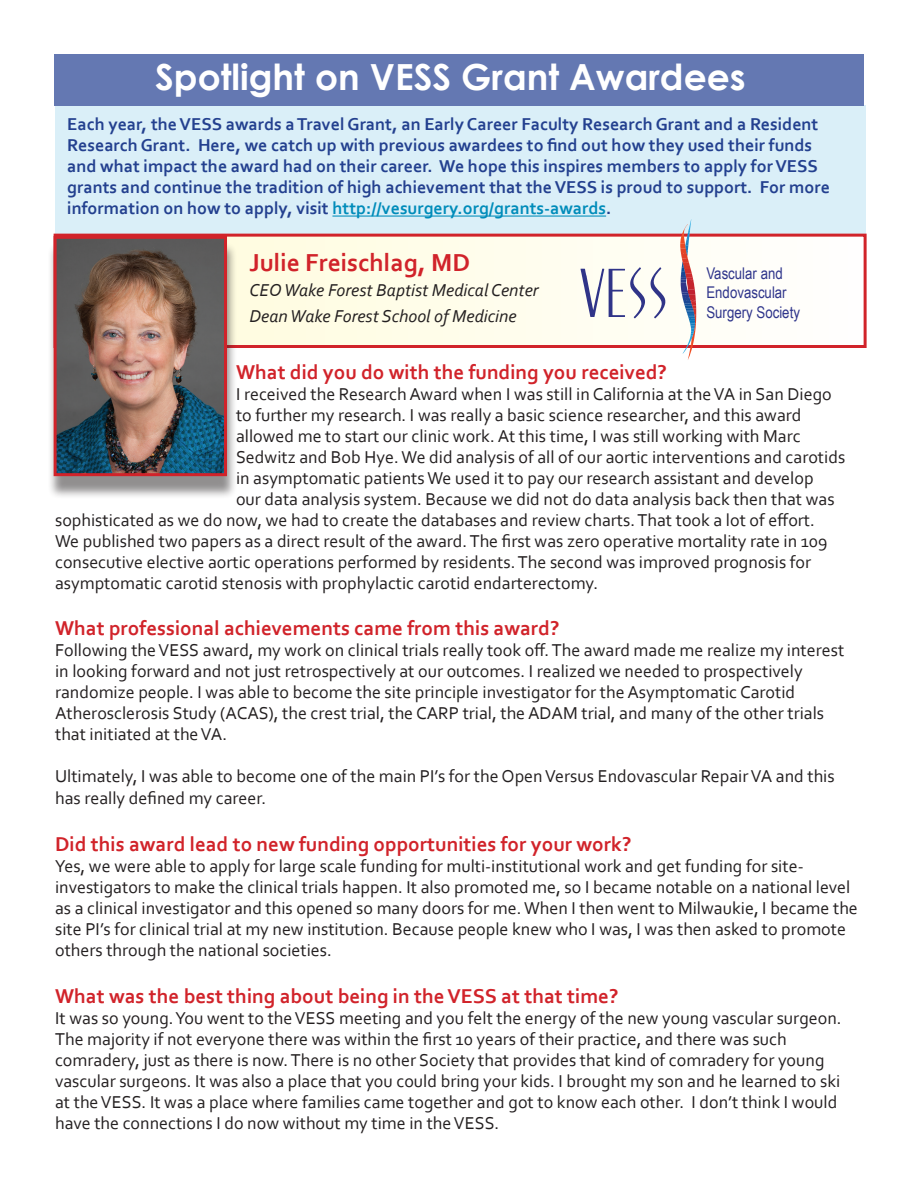
<style>
.page{position:relative;width:918px;height:1188px;background:#fff}
.page>*{position:absolute;margin:0;border:0;box-sizing:border-box;transform-origin:0 0}
.t1{font:700 36px "Century Gothic";color:#fff}
.t2{font:700 25.8px "Corbel";color:#d1232a}
.t3{font:700 21px "Corbel";color:#d1232a}
.t4{font:18px/21px "Corbel";color:#231f20}
.t5{font:700 18px/21px "Corbel";color:#23408f}
.t6{font:italic 18px/25.8px "Corbel";color:#231f20}
.t7{font:16.2px/19.4px "Arial Narrow";color:#2f358b}
.s1{color:#008cba}
</style>
<div class="page">
<div style="left:55px;top:106px;width:810px;height:129px;background:#daeff8"></div>
<svg style="left:227px;top:238px;width:433px;height:106px"></svg>
<div style="left:54px;top:234px;width:813px;height:114px;border:3px solid #d1232a"></div>
<div style="left:54px;top:54px;width:810px;height:52px;background:#6478b2"></div>
<div style="left:48px;top:242px;width:189px;height:257px;background:#231f20;opacity:.5"></div>
<img style="left:58px;top:240px;width:165px;height:232px">
<div style="left:54px;top:236px;width:173px;height:240px;border:3px solid #d1232a"></div>
<hr style="left:332px;top:216px;width:274px;height:1px;background:#008cba">
<svg style="left:580px;top:267px;width:86px;height:52px"></svg>
<svg style="left:680px;top:219px;width:17px;height:141px"></svg>
<h1 class="t1" style="left:155px;top:54px;width:592px">Spotlight on VESS Grant Awardees</h1>
<p class="t5" style="left:67px;top:113px;width:764px">Each year, the VESS awards a Travel Grant, an Early Career Faculty Research Grant and a Resident Research Grant. Here, we catch up with previous awardees to find out how they used their funds and what impact the award had on their career. We hope this inspires members to apply for VESS grants and continue the tradition of high achievement that the VESS is proud to support. For more information on how to apply, visit <span class="s1">http://vesurgery.org/grants-awards</span>.</p>
<h2 class="t2" style="left:249px;top:246px;width:222px">Julie Freischlag, MD</h2>
<p class="t6" style="left:249px;top:277px;width:291px">CEO Wake Forest Baptist Medical Center<br>Dean Wake Forest School of Medicine</p>
<p class="t3" style="left:236px;top:359px;width:432px">What did you do with the funding you received?</p>
<p class="t4" style="left:236px;top:383px;width:597px">I received the Research Award when I was still in California at the VA in San Diego</p>
<p class="t4" style="left:236px;top:404px;width:567px">to further my research. I was really a basic science researcher, and this award</p>
<p class="t4" style="left:236px;top:425px;width:566px">allowed me to start our clinic work. At this time, I was still working with Marc</p>
<p class="t4" style="left:236px;top:446px;width:611px">Sedwitz and Bob Hye. We did analysis of all of our aortic interventions and carotids</p>
<p class="t4" style="left:236px;top:467px;width:579px">in asymptomatic patients We used it to pay our research assistant and develop</p>
<p class="t4" style="left:236px;top:488px;width:600px">our data analysis system. Because we did not do data analysis back then that was</p>
<p class="t4" style="left:55px;top:509px;width:761px">sophisticated as we do now, we had to create the databases and review charts. That took a lot of effort.</p>
<p class="t4" style="left:55px;top:530px;width:774px">We published two papers as a direct result of the award. The first was zero operative mortality rate in 109</p>
<p class="t4" style="left:55px;top:551px;width:758px">consecutive elective aortic operations performed by residents. The second was improved prognosis for</p>
<p class="t4" style="left:55px;top:572px;width:545px">asymptomatic carotid stenosis with prophylactic carotid endarterectomy.</p>
<p class="t3" style="left:55px;top:615px;width:506px">What professional achievements came from this award?</p>
<p class="t4" style="left:55px;top:639px;width:791px">Following the VESS award, my work on clinical trials really took off. The award made me realize my interest in looking forward and not just retrospectively at our outcomes. I realized we needed to prospectively randomize people. I was able to become the site principle investigator for the Asymptomatic Carotid Atherosclerosis Study (ACAS), the crest trial, the CARP trial, the ADAM trial, and many of the other trials that initiated at the VA.</p>
<p class="t4" style="left:55px;top:765px;width:781px;line-height:21.6px">Ultimately, I was able to become one of the main PI’s for the Open Versus Endovascular Repair VA and this has really defined my career.</p>
<p class="t3" style="left:55px;top:831px;width:578px">Did this award lead to new funding opportunities for your work?</p>
<p class="t4" style="left:55px;top:855px;width:804px">Yes, we were able to apply for large scale funding for multi-institutional work and get funding for site&shy;investigators to make the clinical trials happen. It also promoted me, so I became notable on a national level as a clinical investigator and this opened so many doors for me. When I then went to Milwaukie, I became the site PI’s for clinical trial at my new institution. Because people knew who I was, I was then asked to promote others through the national societies.</p>
<p class="t3" style="left:55px;top:983px;width:565px">What was the best thing about being in the VESS at that time?</p>
<p class="t4" style="left:55px;top:1007px;width:788px">It was so young. You went to the VESS meeting and you felt the energy of the new young vascular surgeon.<br>The majority if not everyone there was within the first 10 years of their practice, and there was such comradery, just as there is now. There is no other Society that provides that kind of comradery for young vascular surgeons. It was also a place that you could bring your kids. I brought my son and he learned to ski at the VESS. It was a place where families came together and got to know each other. I don’t think I would have the connections I do now without my time in the VESS.</p>
<p class="t7" style="left:706px;top:263px;width:95px">Vascular and<br>Endovascular<br>Surgery Society</p>
</div>
